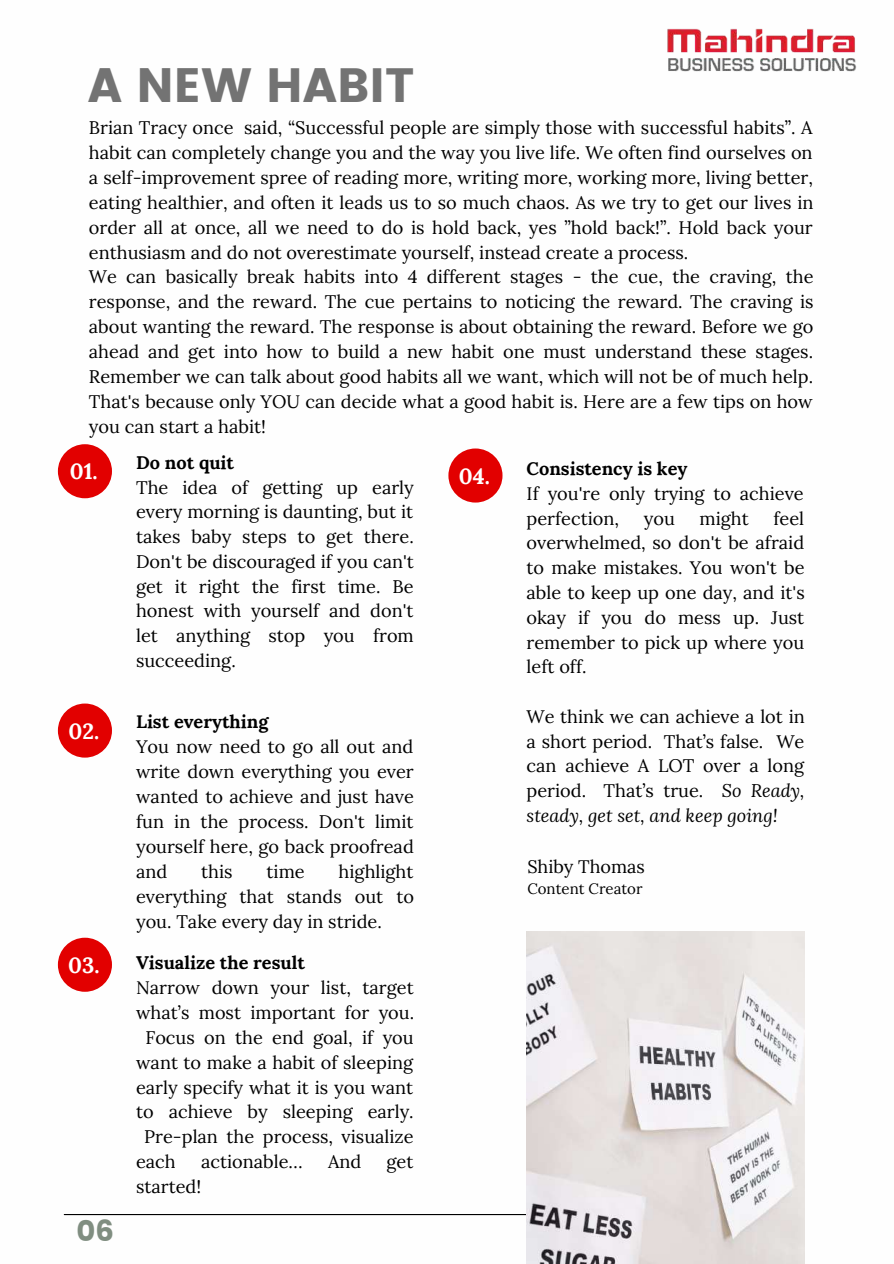
<style>
.page{position:relative;width:894px;height:1264px;background:#fff}
.page>*{position:absolute;margin:0;border:0;box-sizing:border-box;transform-origin:0 0}
.t1{font:48px "Poppins";color:#737373}
.t2{font:29.1px "Poppins";color:#808e81}
.t3{font:700 21.9px "Lora";color:#fff}
.t4{font:18.15px/24.9px "Lora";color:#000;text-align:justify}
.t5{font:700 18.15px "Lora";color:#000}
.t6{font:18px "Lora";color:#000}
.t7{font:15px "Lora";color:#000}
.s1{font-style:italic}
</style>
<div class="page">
<hr style="left:64px;top:1213px;width:648px;height:2px;background:#000">
<div style="left:58px;top:444px;width:54px;height:54px;background:#e20000;border-radius:50%"></div>
<div style="left:448px;top:448px;width:54px;height:54px;background:#e20000;border-radius:50%"></div>
<div style="left:58px;top:703px;width:54px;height:54px;background:#e20000;border-radius:50%"></div>
<div style="left:58px;top:937px;width:54px;height:54px;background:#e20000;border-radius:50%"></div>
<img style="left:667px;top:28px;width:190px;height:44px">
<img style="left:526px;top:931px;width:278px;height:332px">
<h1 class="t1" style="left:88px;top:58px;width:328px">A NEW HABIT</h1>
<p class="t4" style="left:89px;top:115px;width:726px;text-align:left">Brian Tracy once said, “Successful people are simply those with successful habits”. A habit can completely change you and the way you live life. We often find ourselves on a self-improvement spree of reading more, writing more, working more, living better, eating healthier, and often it leads us to so much chaos. As we try to get our lives in order all at once, all we need to do is hold back, yes ”hold back!”. Hold back your enthusiasm and do not overestimate yourself, instead create a process.<br>We can basically break habits into 4 different stages - the cue, the craving, the response, and the reward. The cue pertains to noticing the reward. The craving is about wanting the reward. The response is about obtaining the reward. Before we go ahead and get into how to build a new habit one must understand these stages.<br>Remember we can talk about good habits all we want, which will not be of much help.<br>That's because only YOU can decide what a good habit is. Here are a few tips on how you can start a habit!</p>
<p class="t3" style="left:70px;top:457px;width:29px">01.</p>
<p class="t3" style="left:458px;top:461px;width:32px">04.</p>
<p class="t5" style="left:136px;top:450px;width:99px">Do not quit</p>
<p class="t4" style="left:136px;top:474px;width:279px">The idea of getting up early every morning is daunting, but it takes baby steps to get there.<br>Don't be discouraged if you can't get it right the first time. Be honest with yourself and don't let anything stop you from succeeding.</p>
<p class="t5" style="left:526px;top:457px;width:162px">Consistency is key</p>
<p class="t4" style="left:526px;top:481px;width:278px">If you're only trying to achieve perfection,</p>
<p class="t4" style="left:526px;top:505px;width:279px;text-indent:247px">feel overwhelmed, so don't be afraid to make mistakes. You won't be able to keep up one day, and it's okay if you do mess up. Just remember to pick up where you left off.</p>
<p class="t4" style="left:526px;top:704px;width:279px">We think we can achieve a lot in a short period. That’s false. We can achieve A LOT over a long period. That’s true. <span class="s1">So Ready, steady, get set, and keep going!</span></p>
<p class="t4" style="left:643px;top:505px;width:33px">you</p>
<p class="t4" style="left:699px;top:505px;width:51px">might</p>
<p class="t5" style="left:136px;top:710px;width:134px">List everything</p>
<p class="t4" style="left:136px;top:734px;width:279px">You now need to go all out and write down everything you ever wanted to achieve and just have fun in the process. Don't limit yourself here, go back proofread and</p>
<p class="t3" style="left:68px;top:716px;width:32px">02.</p>
<p class="t6" style="left:527px;top:855px;width:119px">Shiby Thomas</p>
<p class="t7" style="left:527px;top:878px;width:117px">Content Creator</p>
<p class="t4" style="left:136px;top:858px;width:279px;text-indent:202px">highlight everything that stands out to you. Take every day in stride.</p>
<p class="t5" style="left:136px;top:950px;width:170px">Visualize the result</p>
<p class="t4" style="left:136px;top:974px;width:279px">Narrow down your list, target</p>
<p class="t4" style="left:136px;top:999px;width:279px">what’s most important for you.</p>
<p class="t4" style="left:145px;top:1024px;width:270px">Focus on the end goal, if you</p>
<p class="t4" style="left:136px;top:1049px;width:278px">want to make a habit of sleeping</p>
<p class="t4" style="left:136px;top:1074px;width:278px">early specify what it is you want</p>
<p class="t4" style="left:136px;top:1099px;width:279px">to achieve by sleeping early.</p>
<p class="t4" style="left:144px;top:1124px;width:271px">Pre-plan the process, visualize</p>
<p class="t4" style="left:136px;top:1149px;width:41px">each</p>
<p class="t4" style="left:201px;top:1149px;width:103px">actionable…</p>
<p class="t4" style="left:328px;top:1149px;width:35px">And</p>
<p class="t4" style="left:386px;top:1149px;width:28px">get</p>
<p class="t4" style="left:136px;top:1174px;width:67px">started!</p>
<p class="t4" style="left:201px;top:858px;width:33px">this</p>
<p class="t4" style="left:266px;top:858px;width:40px">time</p>
<p class="t3" style="left:68px;top:950px;width:33px">03.</p>
<h2 class="t2" style="left:76px;top:1213px;width:39px">06</h2>
</div>
